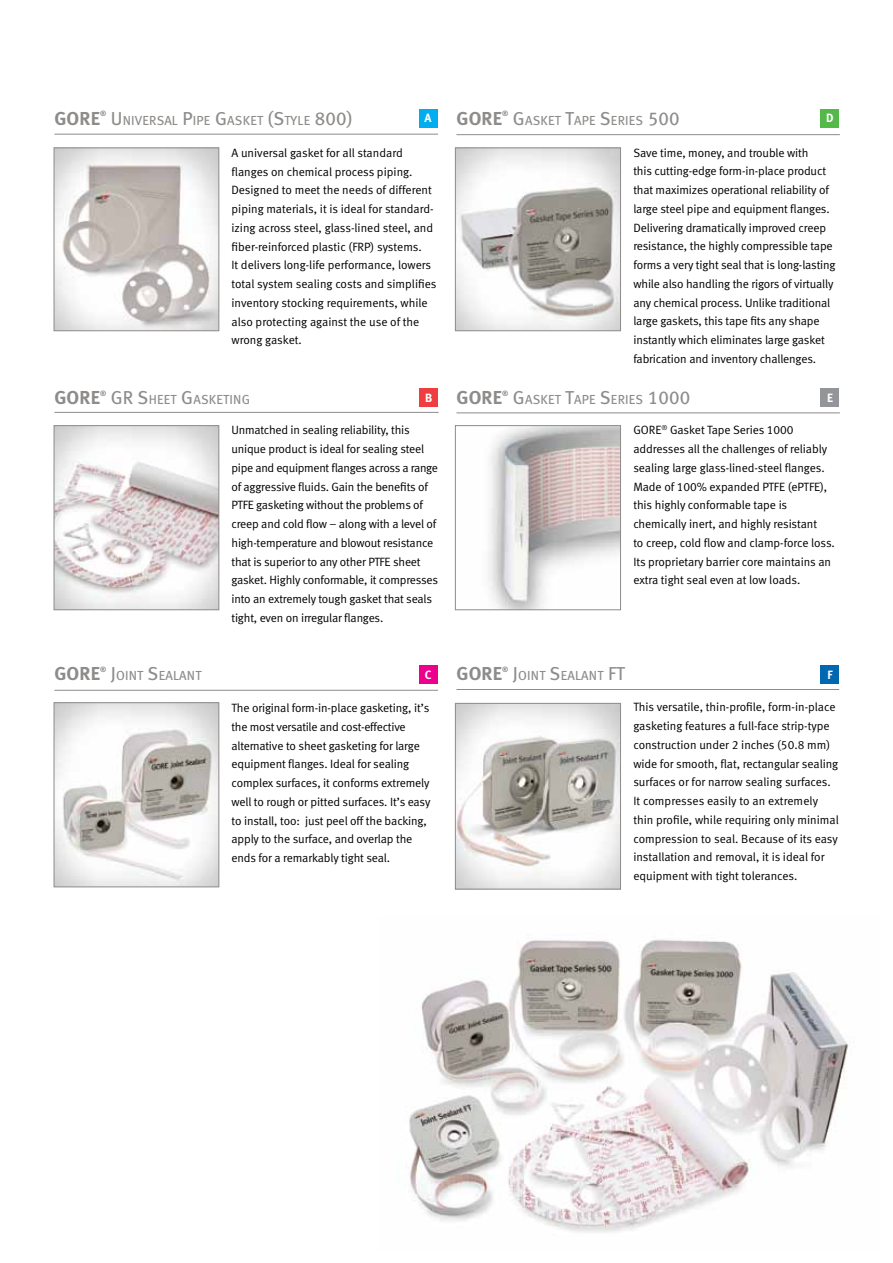
<style>
.page{position:relative;width:893px;height:1263px;background:#fff}
.page>*{position:absolute;margin:0;border:0;box-sizing:border-box;transform-origin:0 0}
.t1{font:18.75px "Meta Bold LF";letter-spacing:.01em;color:#8e8c8a}
.t2{font:13.2px "Meta Book LF";letter-spacing:.015em;color:#8e8c8a}
.t3{font:12px/18.8px "Meta Normal LF";letter-spacing:-.01em;color:#000}
.t4{font:12px "Meta Bold LF";color:#fff}
.t5{font:7.5px "Meta Bold LF";color:#8e8c8a}
.s1{font-size:18.75px}
</style>
<div class="page">
<div style="left:419px;top:109px;width:18px;height:18px;background:#00aeef"></div>
<div style="left:419px;top:388px;width:19px;height:18px;background:#ef3e42"></div>
<div style="left:419px;top:666px;width:18px;height:18px;background:#ec008c"></div>
<hr style="left:54px;top:690px;width:384px;height:1px;background:#8e8c8a">
<hr style="left:54px;top:412px;width:385px;height:1px;background:#8e8c8a">
<hr style="left:54px;top:134px;width:384px;height:1px;background:#8e8c8a">
<hr style="left:456px;top:134px;width:384px;height:1px;background:#8e8c8a">
<hr style="left:456px;top:412px;width:384px;height:1px;background:#8e8c8a">
<hr style="left:456px;top:689px;width:383px;height:1px;background:#8e8c8a">
<div style="left:821px;top:109px;width:18px;height:18px;background:#54b948"></div>
<div style="left:821px;top:388px;width:18px;height:19px;background:#939598"></div>
<div style="left:821px;top:665px;width:18px;height:19px;background:#0067b1"></div>
<img style="left:409px;top:939px;width:446px;height:293px">
<img style="left:56px;top:149px;width:161px;height:180px">
<div style="left:54px;top:147px;width:165px;height:184px;border:1px solid #8e8c8a"></div>
<img style="left:56px;top:427px;width:161px;height:181px">
<div style="left:54px;top:425px;width:165px;height:185px;border:1px solid #8e8c8a"></div>
<img style="left:56px;top:704px;width:161px;height:181px">
<div style="left:54px;top:702px;width:165px;height:185px;border:1px solid #8e8c8a"></div>
<img style="left:457px;top:149px;width:162px;height:180px">
<div style="left:455px;top:147px;width:166px;height:184px;border:1px solid #8e8c8a"></div>
<img style="left:488px;top:427px;width:131px;height:181px">
<div style="left:455px;top:425px;width:166px;height:185px;border:1px solid #8e8c8a"></div>
<img style="left:457px;top:705px;width:162px;height:182px">
<div style="left:455px;top:703px;width:166px;height:186px;border:1px solid #8e8c8a"></div>
<h1 class="t1" style="left:54px;top:107px;width:47px">GORE</h1>
<p class="t5" style="left:100px;top:109px;width:8px">®</p>
<p class="t2" style="left:111px;top:112px;width:243px"><span class="s1">U</span>NIVERSAL <span class="s1">P</span>IPE <span class="s1">G</span>ASKET <span class="s1">(S</span>TYLE <span class="s1">800)</span></p>
<p class="t4" style="left:425px;top:111px;width:8px">A</p>
<h1 class="t1" style="left:456px;top:107px;width:47px">GORE</h1>
<p class="t5" style="left:502px;top:109px;width:8px">®</p>
<p class="t2" style="left:513px;top:112px;width:168px"><span class="s1">G</span>ASKET <span class="s1">T</span>APE <span class="s1">S</span>ERIES <span class="s1">500</span></p>
<p class="t4" style="left:826px;top:111px;width:9px">D</p>
<p class="t3" style="left:231px;top:143px;width:206px">A universal gasket for all standard flanges on chemical process piping.<br>Designed to meet the needs of different piping materials, it is ideal for standard&shy;izing across steel, glass-lined steel, and fiber-reinforced plastic (FRP) systems.<br>It delivers long-life performance, lowers total system sealing costs and simplifies inventory stocking requirements, while also protecting against the use of the wrong gasket.</p>
<p class="t3" style="left:633px;top:143px;width:204px">Save time, money, and trouble with<br>this cutting-edge form-in-place product that maximizes operational reliability of large steel pipe and equipment flanges.<br>Delivering dramatically improved creep resistance, the highly compressible tape forms a very tight seal that is long-lasting while also handling the rigors of virtually any chemical process. Unlike traditional large gaskets, this tape fits any shape instantly which eliminates large gasket fabrication and inventory challenges.</p>
<h1 class="t1" style="left:54px;top:386px;width:47px">GORE</h1>
<p class="t5" style="left:100px;top:389px;width:8px">®</p>
<p class="t2" style="left:111px;top:392px;width:139px"><span class="s1">GR S</span>HEET <span class="s1">G</span>ASKETING</p>
<p class="t4" style="left:425px;top:390px;width:9px">B</p>
<h1 class="t1" style="left:456px;top:387px;width:47px">GORE</h1>
<p class="t5" style="left:502px;top:389px;width:8px">®</p>
<p class="t2" style="left:513px;top:392px;width:179px"><span class="s1">G</span>ASKET <span class="s1">T</span>APE <span class="s1">S</span>ERIES <span class="s1">1000</span></p>
<p class="t4" style="left:827px;top:390px;width:7px">E</p>
<p class="t3" style="left:231px;top:421px;width:208px">Unmatched in sealing reliability, this unique product is ideal for sealing steel pipe and equipment flanges across a range of aggressive fluids. Gain the benefits of PTFE gasketing without the problems of creep and cold flow – along with a level of high-temperature and blowout resistance that is superior to any other PTFE sheet gasket. H ighly conformable, it compresses into an extremely tough gasket that seals tight, even on irregular flanges.</p>
<p class="t3" style="left:633px;top:421px;width:203px">GO RE<sup>®</sup> Gasket Tape Series 1000 addresses all the challenges of reliably sealing large glass-lined-steel flanges.<br>Made of 100% expanded PTFE (ePTFE), this highly conformable tape is chemically inert, and highly resistant<br>to creep, cold flow and clamp-force loss.<br>Its proprietary barrier core maintains an extra tight seal even at low loads.</p>
<h1 class="t1" style="left:54px;top:662px;width:47px">GORE</h1>
<p class="t5" style="left:100px;top:664px;width:8px">®</p>
<p class="t2" style="left:111px;top:667px;width:92px"><span class="s1">J</span>OINT <span class="s1">S</span>EALANT</p>
<p class="t4" style="left:425px;top:668px;width:8px">C</p>
<h1 class="t1" style="left:456px;top:662px;width:47px">GORE</h1>
<p class="t5" style="left:502px;top:665px;width:8px">®</p>
<p class="t2" style="left:513px;top:668px;width:113px"><span class="s1">J</span>OINT <span class="s1">S</span>EALANT <span class="s1">FT</span></p>
<p class="t4" style="left:827px;top:667px;width:7px">F</p>
<p class="t3" style="left:231px;top:698px;width:201px">The original form-in-place gasketing, it’s the most versatile and cost-effective alternative to sheet gasketing for large equipment flanges. Ideal for sealing complex surfaces, it conforms extremely well to rough or pitted surfaces. It’s easy to install, too: just peel off the backing, apply to the surface, and overlap the ends for a remarkably tight seal.</p>
<p class="t3" style="left:633px;top:698px;width:207px">This versatile, thin-profile, form-in-place gasketing features a full-face strip-type construction under 2 inches (50.8 mm) wide for smooth, flat, rectangular sealing surfaces or for narrow sealing surfaces.<br>It compresses easily to an extremely thin profile, while requiring only minimal compression to seal. Because of its easy installation and removal, it is ideal for equipment with tight tolerances.</p>
</div>
